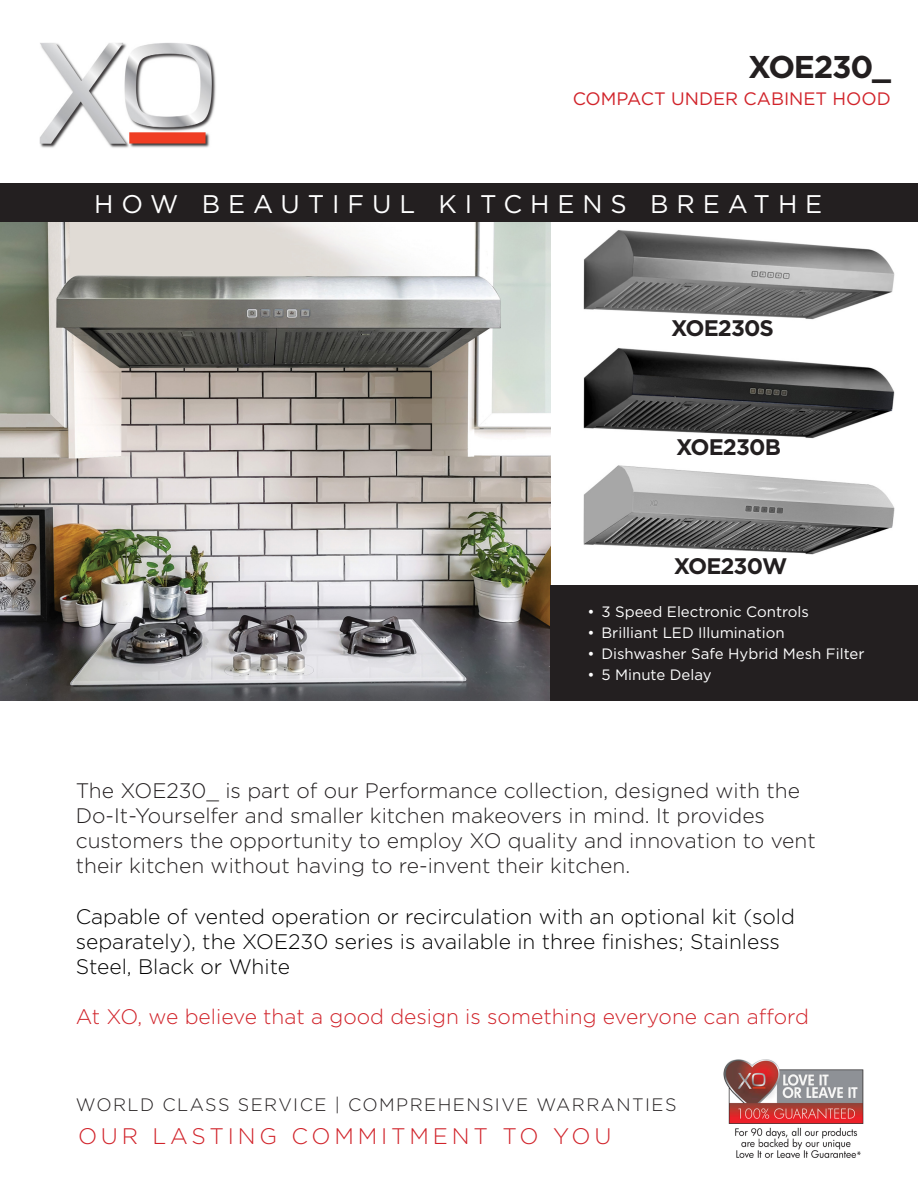
<style>
.page{position:relative;width:918px;height:1188px;background:#fff}
.page>*{position:absolute;margin:0;border:0;box-sizing:border-box;transform-origin:0 0}
.t1{font:700 31.5px "Gotham";letter-spacing:-.04em;color:#231f20}
.t2{font:25.5px "Gotham";letter-spacing:.31em;color:#fff}
.t3{font:300 22.5px "Gotham";letter-spacing:.17em;color:#d1232a}
.t4{font:700 22.5px "Gotham";letter-spacing:-.04em;color:#231f20}
.t5{font:300 21px/25.2px "Gotham";color:#231f20}
.t6{font:300 21px/25.2px "Gotham";color:#000}
.t7{font:300 21px "Gotham";color:#d1232a}
.t8{font:300 18px "Gotham";letter-spacing:.08em;color:#231f20}
.t9{font:18px "Gotham";color:#d1232a}
.t10{font:15px "Gotham";color:#fff}
</style>
<div class="page">
<img style="left:583px;top:465px;width:312px;height:90px">
<img style="left:39px;top:42px;width:177px;height:106px">
<img style="left:583px;top:230px;width:312px;height:90px">
<img style="left:0;top:222px;width:550px;height:478px">
<div style="left:550px;top:585px;width:368px;height:115px;background:#231f20"></div>
<img style="left:723px;top:1059px;width:141px;height:99px">
<img style="left:583px;top:348px;width:312px;height:91px">
<div style="left:0;top:183px;width:918px;height:39px;background:#231f20"></div>
<p class="t1" style="left:748px;top:46px;width:144px">XOE230_</p>
<p class="t9" style="left:573px;top:87px;width:320px">COMPACT UNDER CABINET HOOD</p>
<p class="t2" style="left:94px;top:187px;width:730px">HOW BEAUTIFUL KITCHENS BREATHE</p>
<p class="t4" style="left:671px;top:313px;width:104px">XOE230S</p>
<p class="t4" style="left:676px;top:432px;width:106px">XOE230B</p>
<p class="t4" style="left:674px;top:551px;width:115px">XOE230W</p>
<p class="t10" style="left:587px;top:602px;width:223px">• 3 Speed Electronic Controls</p>
<p class="t10" style="left:587px;top:623px;width:199px">• Brilliant LED Illumination</p>
<p class="t10" style="left:587px;top:644px;width:279px">• Dishwasher Safe Hybrid Mesh Filter</p>
<p class="t10" style="left:587px;top:665px;width:126px">• 5 Minute Delay</p>
<p class="t5" style="left:76px;top:777px;width:742px">The XOE230_ is part of our Performance collection, designed with the Do-It-Yourselfer and smaller kitchen makeovers in mind. It provides customers the opportunity to employ XO quality and innovation to vent their kitchen without having to re-invent their kitchen.</p>
<p class="t6" style="left:76px;top:903px;width:721px">Capable of vented operation or recirculation with an optional kit (sold separately), the XOE230 series is available in three finishes; Stainless<br>Steel, Black or White</p>
<p class="t7" style="left:76px;top:1004px;width:735px">At XO, we believe that a good design is something everyone can afford</p>
<p class="t8" style="left:76px;top:1093px;width:602px">WORLD CLASS SERVICE | COMPREHENSIVE WARRANTIES</p>
<p class="t3" style="left:78px;top:1122px;width:535px">OUR LASTING COMMITMENT TO YOU</p>
</div>
